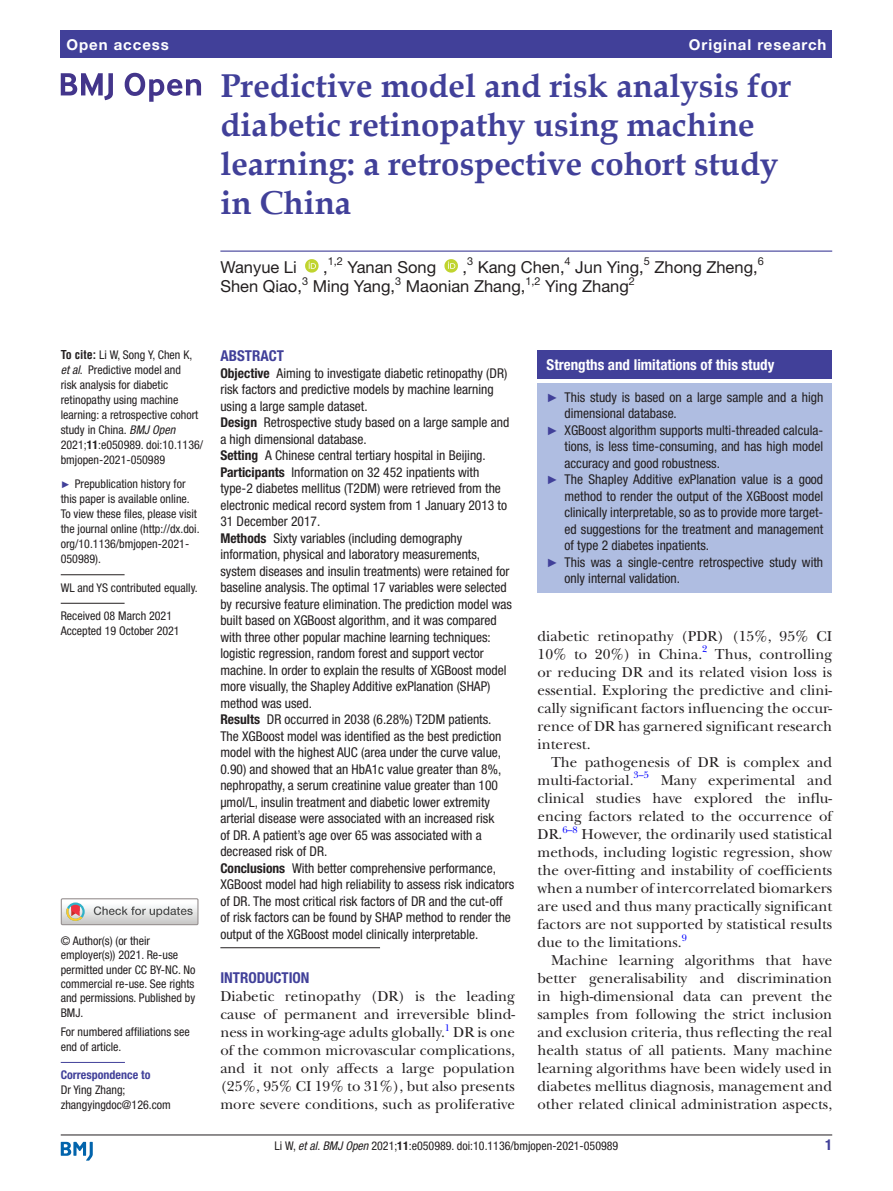
<style>
.page{position:relative;width:893px;height:1191px;background:#fff}
.page>*{position:absolute;margin:0;border:0;box-sizing:border-box;transform-origin:0 0}
.t1{font:700 33px/39px "Book Antiqua";color:#414099}
.t2{font:16.5px "Helvetica Neue LT Std";color:#231f20}
.t3{font:15px/18px "New Baskerville";color:#231f20;text-align:justify}
.t4{font:700 condensed 15px "Helvetica Neue LT Std";color:#fff}
.t5{font:700 15px "Helvetica Neue LT Std";letter-spacing:.065em;color:#fff}
.t6{font:700 condensed 15px "Helvetica Neue LT Std";color:#414099}
.t7{font:condensed 13.5px/16.5px "Helvetica Neue LT Std";color:#231f20}
.t8{font:condensed 12px/15px "Helvetica Neue LT Std";color:#231f20}
.t9{font:700 condensed 12px "Helvetica Neue LT Std";color:#414099}
.t10{font:10.95px "Helvetica Neue LT Std";color:#231f20}
.t11{font:9.9px "New Baskerville";color:#00f}
.s1{font-family:"Helvetica LT Std";font-weight:700}
.s2{font-style:italic}
.s3{font-weight:700}
.s4{font-family:"Arial";font-stretch:normal;font-size:9.75px;color:#414099}
.s5{font-family:"Arial";font-stretch:normal;font-size:12px;color:#414099}
</style>
<div class="page">
<hr style="left:61px;top:1134px;width:771px;height:1px;background:#231f20">
<svg style="left:61px;top:1141px;width:32px;height:19px"></svg>
<div style="left:61px;top:31px;width:771px;height:27px;background:#414099"></div>
<hr style="left:220px;top:250px;width:612px;height:2px;background:#414099">
<svg style="left:305px;top:259px;width:14px;height:14px"></svg>
<svg style="left:444px;top:259px;width:14px;height:14px"></svg>
<hr style="left:61px;top:574px;width:64px;height:1px;background:#231f20">
<hr style="left:61px;top:603px;width:64px;height:1px;background:#231f20">
<hr style="left:61px;top:1062px;width:64px;height:1px;background:#414099">
<svg style="left:61px;top:73px;width:52px;height:27px"></svg>
<svg style="left:125px;top:73px;width:76px;height:29px"></svg>
<div style="left:61px;top:898px;width:138px;height:27px;border:1px solid #969090"></div>
<svg style="left:61px;top:898px;width:137px;height:26px"></svg>
<hr style="left:220px;top:947px;width:160px;height:1px;background:#231f20">
<div style="left:538px;top:350px;width:294px;height:29px;background:#414099"></div>
<div style="left:538px;top:383px;width:294px;height:209px;background:#afbde1"></div>
<p class="t5" style="left:66px;top:35px;width:104px">Open access</p>
<p class="t5" style="left:689px;top:35px;width:139px">Original research</p>
<h1 class="t1" style="left:220px;top:66px;width:572px">Predictive model and risk analysis for diabetic retinopathy using machine learning: a retrospective cohort study in China</h1>
<p class="t10" style="left:328px;top:255px;width:17px">1,2</p>
<p class="t2" style="left:348px;top:257px;width:90px">Yanan Song</p>
<p class="t2" style="left:462px;top:257px;width:6px">,</p>
<p class="t10" style="left:467px;top:255px;width:8px">3</p>
<p class="t2" style="left:478px;top:257px;width:88px">Kang Chen,</p>
<p class="t10" style="left:565px;top:255px;width:8px">4</p>
<p class="t2" style="left:575px;top:257px;width:70px">Jun Ying,</p>
<p class="t10" style="left:644px;top:255px;width:8px">5</p>
<p class="t2" style="left:654px;top:257px;width:105px">Zhong Zheng,</p>
<p class="t10" style="left:758px;top:255px;width:8px">6</p>
<p class="t2" style="left:220px;top:257px;width:78px">Wanyue Li</p>
<p class="t2" style="left:323px;top:257px;width:6px">,</p>
<p class="t2" style="left:220px;top:276px;width:83px">Shen Qiao,</p>
<p class="t10" style="left:302px;top:274px;width:8px">3</p>
<p class="t2" style="left:313px;top:276px;width:84px">Ming Yang,</p>
<p class="t10" style="left:395px;top:274px;width:8px">3</p>
<p class="t2" style="left:406px;top:276px;width:121px">Maonian Zhang,</p>
<p class="t10" style="left:525px;top:274px;width:17px">1,2</p>
<p class="t2" style="left:545px;top:276px;width:85px">Ying Zhang</p>
<p class="t10" style="left:629px;top:274px;width:8px">2</p>
<p class="t8" style="left:61px;top:347px;width:144px"><span class="s1">To cite:</span> Li W, Song Y, Chen K, <span class="s2">et al</span>. Predictive model and<br>risk analysis for diabetic retinopathy using machine learning: a retrospective cohort study in China. <span class="s2">BMJ Open<br></span>2021;<span class="s3">11</span>:e050989. doi:10.1136/ bmjopen-2021-050989</p>
<p class="t8" style="left:61px;top:476px;width:140px"><span class="s4">►</span> Prepublication history for this paper is available online.<br>To view these files, please visit the journal online (http://dx.doi. org/10.1136/bmjopen-2021-<br>050989).</p>
<p class="t8" style="left:61px;top:580px;width:139px">WL and YS contributed equally.</p>
<p class="t8" style="left:61px;top:608px;width:120px">Received 08 March 2021<br>Accepted 19 October 2021</p>
<p class="t8" style="left:61px;top:933px;width:136px;line-height:14.4px">© Author(s) (or their employer(s)) 2021. Re-use permitted under CC BY-NC. No commercial re-use. See rights and permissions. Published by<br>BMJ.</p>
<p class="t8" style="left:61px;top:1024px;width:130px">For numbered affiliations see end of article.</p>
<p class="t9" style="left:61px;top:1067px;width:91px">Correspondence to</p>
<p class="t8" style="left:61px;top:1082px;width:112px">Dr Ying Zhang; zhangyingdoc@126.com</p>
<p class="t6" style="left:220px;top:347px;width:65px">ABSTRACT</p>
<p class="t7" style="left:220px;top:364px;width:295px"><span class="s3">Objective</span> Aiming to investigate diabetic retinopathy (DR) risk factors and predictive models by machine learning using a large sample dataset.<br><span class="s3">Design</span> Retrospective study based on a large sample and a high dimensional database.<br><span class="s3">Setting</span> A Chinese central tertiary hospital in Beijing.<br><span class="s3">Participants</span> Information on 32 452 inpatients with type-2 diabetes mellitus (T2DM) were retrieved from the electronic medical record system from 1 January 2013 to 31 December 2017.<br><span class="s3">Methods</span> Sixty variables (including demography information, physical and laboratory measurements, system diseases and insulin treatments) were retained for baseline analysis. The optimal 17 variables were selected by recursive feature elimination. The prediction model was built based on XGBoost algorithm, and it was compared with three other popular machine learning techniques: logistic regression, random forest and support vector machine. In order to explain the results of XGBoost model more visually, the Shapley Additive exPlanation (SHAP) method was used.<br><span class="s3">Results</span> DR occurred in 2038 (6.28%) T2DM patients.<br>The XGBoost model was identified as the best prediction model with the highest AUC (area under the curve value, 0.90) and showed that an HbA1c value greater than 8%, nephropathy, a serum creatinine value greater than 100 µmol/L, insulin treatment and diabetic lower extremity arterial disease were associated with an increased risk<br>of DR. A patient’s age over 65 was associated with a decreased risk of DR.<br><span class="s3">Conclusions</span> With better comprehensive performance, XGBoost model had high reliability to assess risk indicators of DR. The most critical risk factors of DR and the cut-off of risk factors can be found by SHAP method to render the output of the XGBoost model clinically interpretable.</p>
<p class="t6" style="left:220px;top:969px;width:91px">INTRODUCTION</p>
<p class="t3" style="left:220px;top:987px;width:296px">Diabetic retinopathy (DR) is the leading cause of permanent and irreversible blind&shy;ness in working-age adults globally.</p>
<p class="t11" style="left:445px;top:1021px;width:7px">1</p>
<p class="t3" style="left:220px;top:1023px;width:296px;text-indent:233px">DR is one of the common microvascular complications, and it not only affects a large population (25%, 95% CI 19% to 31%), but also presents more severe conditions, such as proliferative</p>
<p class="t4" style="left:547px;top:356px;width:229px">Strengths and limitations of this study</p>
<p class="t7" style="left:547px;top:389px;width:278px"><span class="s5">►</span> This study is based on a large sample and a high</p>
<p class="t7" style="left:565px;top:405px;width:114px">dimensional database.</p>
<p class="t7" style="left:547px;top:422px;width:278px"><span class="s5">►</span> XGBoost algorithm supports multi-threaded calcula-</p>
<p class="t7" style="left:565px;top:438px;width:260px">tions, is less time-consuming, and has high model</p>
<p class="t7" style="left:565px;top:455px;width:157px">accuracy and good robustness.</p>
<p class="t7" style="left:547px;top:471px;width:278px"><span class="s5">►</span> The Shapley Additive exPlanation value is a good</p>
<p class="t7" style="left:565px;top:488px;width:260px">method to render the output of the XGBoost model</p>
<p class="t7" style="left:565px;top:504px;width:260px">clinically interpretable, so as to provide more target-</p>
<p class="t7" style="left:565px;top:521px;width:260px">ed suggestions for the treatment and management</p>
<p class="t7" style="left:565px;top:537px;width:146px">of type 2 diabetes inpatients.</p>
<p class="t7" style="left:547px;top:554px;width:278px"><span class="s5">►</span> This was a single-centre retrospective study with</p>
<p class="t7" style="left:565px;top:570px;width:117px">only internal validation.</p>
<p class="t3" style="left:538px;top:627px;width:296px">diabetic retinopathy (PDR) (15%, 95% CI<br>10% to 20%) in China.<sup>2</sup></p>
<p class="t3" style="left:538px;top:645px;width:296px;text-indent:177px">Thus, controlling or reducing DR and its related vision loss is essential. Exploring the predictive and clini&shy;cally significant factors influencing the occur&shy;rence of DR has garnered significant research interest.</p>
<p class="t3" style="left:538px;top:753px;width:296px;text-indent:13px">The pathogenesis of DR is complex and multi-factorial.</p>
<p class="t11" style="left:634px;top:769px;width:17px">3–5</p>
<p class="t3" style="left:538px;top:771px;width:296px;text-indent:123px">Many experimental and clinical studies have explored the influ&shy;encing factors related to the occurrence of DR.</p>
<p class="t11" style="left:562px;top:823px;width:17px">6–8</p>
<p class="t3" style="left:538px;top:825px;width:296px;text-indent:44px">However, the ordinarily used statistical methods, including logistic regression, show the over-fitting and instability of coefficients when a number of intercorrelated biomarkers are used and thus many practically significant factors are not supported by statistical results due to the limitations.</p>
<p class="t11" style="left:682px;top:931px;width:7px">9</p>
<p class="t3" style="left:538px;top:951px;width:296px;text-indent:14px">Machine learning algorithms that have better generalisability and discrimination in high-dimensional data can prevent the samples from following the strict inclusion and exclusion criteria, thus reflecting the real health status of all patients. Many machine learning algorithms have been widely used in diabetes mellitus diagnosis, management and other related clinical administration aspects,</p>
<p class="t8" style="left:275px;top:1137px;width:345px">Li W, <span class="s2">et al</span>. <span class="s2">BMJ Open</span> 2021;<span class="s3">11</span>:e050989. doi:10.1136/bmjopen-2021-050989</p>
<p class="t6" style="left:825px;top:1135px;width:9px">1</p>
</div>
